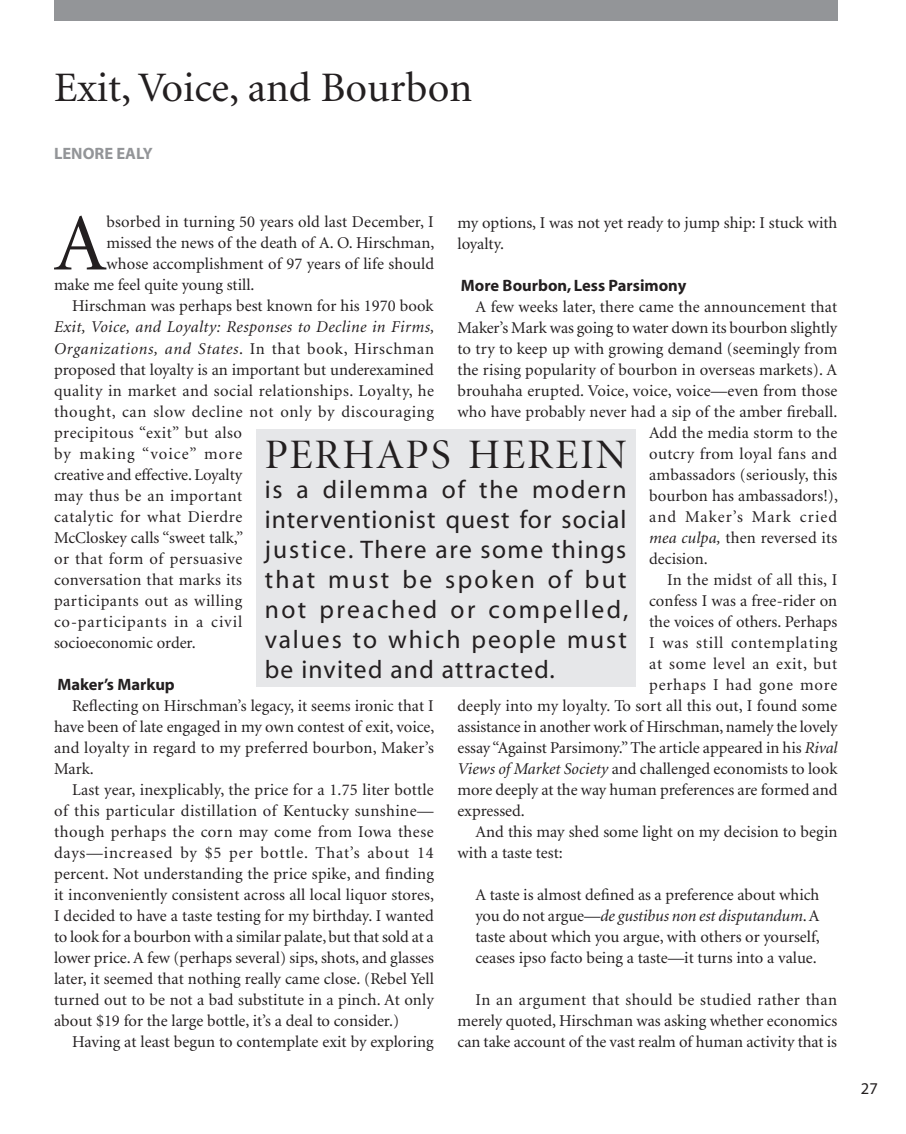
<style>
.page{position:relative;width:906px;height:1134px;background:#fff}
.page>*{position:absolute;margin:0;border:0;box-sizing:border-box;transform-origin:0 0}
.t1{font:81.15px "Minion";color:#231f20}
.t2{font:42px "Minion";color:#231f20}
.t3{font:42px "Minion Display";letter-spacing:.045em;color:#231f20}
.t4{font:25.5px/30px "Myriad";letter-spacing:.075em;color:#231f20;text-align:justify}
.t5{font:16.5px/21px "Minion";letter-spacing:.005em;color:#231f20;text-align:justify}
.t6{font:16.5px/21px "Minion";letter-spacing:.025em;color:#231f20}
.t7{font:700 16.5px "Myriad";color:#231f20}
.t8{font:16.5px "Minion";letter-spacing:.055em;color:#231f20}
.t9{font:16.5px "Minion";letter-spacing:.04em;color:#231f20}
.t10{font:16.5px "Minion";letter-spacing:.065em;color:#231f20}
.t11{font:16.5px "Minion";letter-spacing:.045em;color:#231f20}
.t12{font:700 16.5px "Myriad";color:#939598}
.t13{font:16.5px "Myriad";color:#231f20}
.s1{font-style:italic}
</style>
<div class="page">
<div style="left:54px;top:0;width:783px;height:21px;background:#939598"></div>
<div style="left:256px;top:429px;width:379px;height:258px;background:#e6e7e9"></div>
<h2 class="t2" style="left:54px;top:66px;width:419px">Exit, Voice, and Bourbon</h2>
<p class="t12" style="left:54px;top:145px;width:100px">LENORE EALY</p>
<h1 class="t1" style="left:54px;top:204px;width:54px">A</h1>
<p class="t5" style="left:106px;top:212px;width:328px">bsorbed in turning 50 years old last December, I</p>
<p class="t5" style="left:457px;top:213px;width:381px">my options, I was not yet ready to jump ship: I stuck with loyalty.</p>
<p class="t7" style="left:460px;top:277px;width:227px">More Bourbon, Less Parsimony</p>
<p class="t5" style="left:475px;top:297px;width:363px">A few weeks later, there came the announcement that</p>
<p class="t5" style="left:457px;top:318px;width:381px">Maker’s Mark was going to water down its bourbon slightly</p>
<p class="t5" style="left:457px;top:339px;width:381px">to try to keep up with growing demand (seemingly from</p>
<p class="t5" style="left:457px;top:360px;width:381px">the rising popularity of bourbon in overseas markets). A</p>
<p class="t5" style="left:457px;top:381px;width:381px">brouhaha erupted. Voice, voice, voice—even from those</p>
<p class="t5" style="left:457px;top:402px;width:381px">who have probably never had a sip of the amber fireball.</p>
<p class="t5" style="left:649px;top:423px;width:189px">Add the media storm to the</p>
<p class="t6" style="left:649px;top:444px;width:189px">outcry from loyal fans and</p>
<p class="t5" style="left:649px;top:465px;width:190px">ambassadors (seriously, this</p>
<p class="t5" style="left:649px;top:486px;width:190px">bourbon has ambassadors!),</p>
<p class="t10" style="left:649px;top:508px;width:189px">and Maker’s Mark cried</p>
<p class="t5" style="left:649px;top:528px;width:189px"><span class="s1">mea culpa,</span> then reversed its</p>
<p class="t5" style="left:649px;top:549px;width:60px">decision.</p>
<p class="t5" style="left:667px;top:570px;width:171px">In the midst of all this, I</p>
<p class="t5" style="left:649px;top:591px;width:189px">confess I was a free-rider on</p>
<p class="t5" style="left:649px;top:612px;width:189px">the voices of others. Perhaps</p>
<p class="t8" style="left:649px;top:634px;width:190px">I was still contemplating</p>
<p class="t9" style="left:649px;top:655px;width:189px">at some level an exit, but</p>
<p class="t11" style="left:649px;top:676px;width:189px">perhaps I had gone more</p>
<p class="t5" style="left:457px;top:696px;width:381px">deeply into my loyalty. To sort all this out, I found some</p>
<p class="t5" style="left:457px;top:717px;width:381px">assistance in another work of Hirschman, namely the lovely</p>
<p class="t5" style="left:457px;top:738px;width:381px">essay “Against Parsimony.” The article appeared in his <span class="s1">Rival</span></p>
<p class="t5" style="left:457px;top:759px;width:381px"><span class="s1">Views of Market Society</span> and challenged economists to look</p>
<p class="t5" style="left:457px;top:780px;width:381px">more deeply at the way human preferences are formed and</p>
<p class="t5" style="left:457px;top:801px;width:69px">expressed.</p>
<p class="t5" style="left:475px;top:822px;width:363px">And this may shed some light on my decision to begin</p>
<p class="t5" style="left:457px;top:843px;width:107px">with a taste test:</p>
<p class="t5" style="left:475px;top:885px;width:346px">A taste is almost defined as a preference about which you do not argue—<span class="s1">de gustibus non est disputandum</span>. A taste about which you argue, with others or yourself, ceases ipso facto being a taste—it turns into a value.</p>
<p class="t5" style="left:457px;top:990px;width:381px;text-indent:18px">In an argument that should be studied rather than merely quoted, Hirschman was asking whether economics can take account of the vast realm of human activity that is</p>
<p class="t5" style="left:106px;top:233px;width:329px">missed the news of the death of A. O. Hirschman,</p>
<p class="t5" style="left:106px;top:254px;width:329px">whose accomplishment of 97 years of life should</p>
<p class="t5" style="left:54px;top:275px;width:202px">make me feel quite young still.</p>
<p class="t5" style="left:72px;top:296px;width:363px">Hirschman was perhaps best known for his 1970 book</p>
<p class="t6" style="left:54px;top:317px;width:381px"><span class="s1">Exit, Voice, and Loyalty: Responses to Decline in Firms, Organizations, and States</span>. In that book, Hirschman proposed that loyalty is an important but underexamined quality in market and social relationships. Loyalty, he thought, can slow decline not only by discouraging precipitous “exit” but also<br>by making “voice” more<br>creative and effective. Loyalty<br>may thus be an important<br>catalytic for what Dierdre<br>McCloskey calls “sweet talk,”<br>or that form of persuasive<br>conversation that marks its<br>participants out as willing<br>co-participants in a civil<br>socioeconomic order.</p>
<p class="t7" style="left:57px;top:676px;width:119px">Maker’s Markup</p>
<p class="t5" style="left:54px;top:695px;width:381px;text-indent:18px">Reflecting on Hirschman’s legacy, it seems ironic that I have been of late engaged in my own contest of exit, voice, and loyalty in regard to my preferred bourbon, Maker’s Mark.</p>
<p class="t5" style="left:54px;top:779px;width:381px;text-indent:18px">Last year, inexplicably, the price for a 1.75 liter bottle of this particular distillation of Kentucky sunshine— though perhaps the corn may come from Iowa these days—increased by $5 per bottle. That’s about 14 percent. Not understanding the price spike, and finding it inconveniently consistent across all local liquor stores, I decided to have a taste testing for my birthday. I wanted to look for a bourbon with a similar palate, but that sold at a lower price. A few (perhaps several) sips, shots, and glasses later, it seemed that nothing really came close. (Rebel Yell turned out to be not a bad substitute in a pinch. At only about $19 for the large bottle, it’s a deal to consider.)</p>
<p class="t5" style="left:72px;top:1031px;width:363px">Having at least begun to contemplate exit by exploring</p>
<h2 class="t3" style="left:265px;top:434px;width:363px">PERHAPS HEREIN</h2>
<h3 class="t4" style="left:265px;top:476px;width:365px">is a dilemma of the modern interventionist quest for social justice. There are some things that must be spoken of but not preached or compelled, values to which people must be invited and attracted.</h3>
<p class="t13" style="left:860px;top:1080px;width:18px">27</p>
</div>
